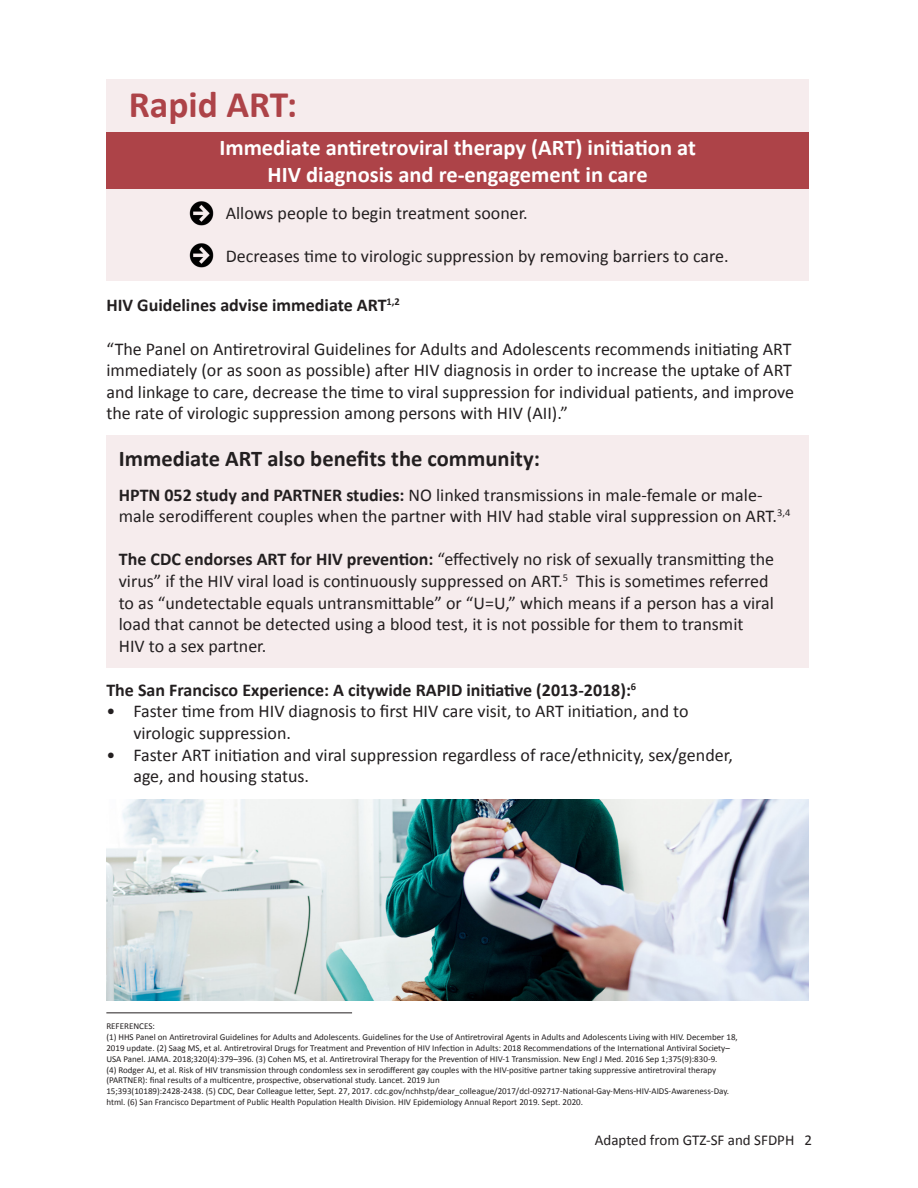
<style>
.page{position:relative;width:918px;height:1188px;background:#fff}
.page>*{position:absolute;margin:0;border:0;box-sizing:border-box;transform-origin:0 0}
.t1{font:700 37.5px "Calibri";color:#ad4348}
.t2{font:700 22.5px/27px "Calibri";color:#fff;text-align:center}
.t3{font:700 22.5px "Calibri";color:#231f20}
.t4{font:18px/21.6px "Calibri";color:#231f20}
.t5{font:700 18px "Calibri";color:#231f20}
.t6{font:15px "Calibri";color:#231f20}
.t7{font:9px/10.8px "Calibri";color:#231f20}
.s1{font-weight:700}
</style>
<div class="page">
<div style="left:106px;top:79px;width:703px;height:202px;background:#f6eced"></div>
<hr style="left:106px;top:1012px;width:246px;height:1px;background:#231f20">
<div style="left:106px;top:132px;width:703px;height:57px;background:#ad4348"></div>
<img style="left:189px;top:201px;width:25px;height:25px">
<img style="left:189px;top:243px;width:25px;height:25px">
<div style="left:106px;top:435px;width:703px;height:232px;background:#f6eced"></div>
<img style="left:106px;top:799px;width:703px;height:202px">
<p class="t1" style="left:129px;top:78px;width:170px">Rapid ART:</p>
<p class="t2" style="left:219px;top:133px;width:478px">Immediate antiretroviral therapy (ART) initiation at<br>HIV diagnosis and re-engagement in care</p>
<p class="t4" style="left:226px;top:202px;width:304px">Allows people to begin treatment sooner.</p>
<p class="t4" style="left:226px;top:245px;width:504px">Decreases time to virologic suppression by removing barriers to care.</p>
<p class="t5" style="left:106px;top:293px;width:295px">HIV Guidelines advise immediate ART<sup>1,2</sup></p>
<p class="t4" style="left:106px;top:338px;width:689px">“The Panel on Antiretroviral Guidelines for Adults and Adolescents recommends initiating ART immediately (or as soon as possible) after HIV diagnosis in order to increase the uptake of ART and linkage to care, decrease the time to viral suppression for individual patients, and improve the rate of virologic suppression among persons with HIV (AII).”</p>
<p class="t3" style="left:119px;top:442px;width:423px">Immediate ART also benefits the community:</p>
<p class="t4" style="left:119px;top:484px;width:673px"><span class="s1">HPTN 052 study and PARTNER studies:</span> NO linked transmissions in male-female or male&shy;male serodifferent couples when the partner with HIV had stable viral suppression on ART.<sup>3,4</sup></p>
<p class="t4" style="left:119px;top:549px;width:657px"><span class="s1">The CDC endorses ART for HIV prevention:</span> “effectively no risk of sexually transmitting the virus” if the HIV viral load is continuously suppressed on ART.<sup>5</sup> This is sometimes referred</p>
<p class="t4" style="left:119px;top:592px;width:657px">to as “undetectable equals untransmittable” or “U=U,” which means if a person has a viral load that cannot be detected using a blood test, it is not possible for them to transmit</p>
<p class="t4" style="left:119px;top:635px;width:149px">HIV to a sex partner.</p>
<p class="t5" style="left:106px;top:677px;width:531px">The San Francisco Experience: A citywide RAPID initiative (2013-2018):<sup>6</sup></p>
<p class="t4" style="left:133px;top:701px;width:557px;text-indent:-27px">• Faster time from HIV diagnosis to first HIV care visit, to ART initiation, and to virologic suppression.</p>
<p class="t4" style="left:133px;top:744px;width:601px;text-indent:-27px">• Faster ART initiation and viral suppression regardless of race/ethnicity, sex/gender, age, and housing status.</p>
<p class="t7" style="left:106px;top:1021px;width:50px">REFERENCES:</p>
<p class="t7" style="left:106px;top:1032px;width:633px">(1) HHS Panel on Antiretroviral Guidelines for Adults and Adolescents. Guidelines for the Use of Antiretroviral Agents in Adults and Adolescents Living with HIV. December 18,<br>2019 update. (2) Saag MS, et al. Antiretroviral Drugs for Treatment and Prevention of HIV Infection in Adults: 2018 Recommendations of the International Antiviral Society–<br>USA Panel. JAMA. 2018;320(4):379–396. (3) Cohen MS, et al. Antiretroviral Therapy for the Prevention of HIV-1 Transmission. New Engl J Med. 2016 Sep 1;375(9):830-9.</p>
<p class="t7" style="left:106px;top:1064px;width:611px">(4) Rodger AJ, et al. Risk of HIV transmission through condomless sex in serodifferent gay couples with the HIV-positive partner taking suppressive antiretroviral therapy</p>
<p class="t7" style="left:106px;top:1075px;width:335px">(PARTNER): final results of a multicentre, prospective, observational study. Lancet. 2019 Jun</p>
<p class="t7" style="left:106px;top:1086px;width:624px">15;393(10189):2428-2438. (5) CDC, Dear Colleague letter, Sept. 27, 2017. cdc.gov/nchhstp/dear_colleague/2017/dcl-092717-National-Gay-Mens-HIV-AIDS-Awareness-Day. html. (6) San Francisco Department of Public Health Population Health Division. HIV Epidemiology Annual Report 2019. Sept. 2020.</p>
<p class="t6" style="left:595px;top:1131px;width:219px">Adapted from GTZ-SF and SFDPH 2</p>
</div>
